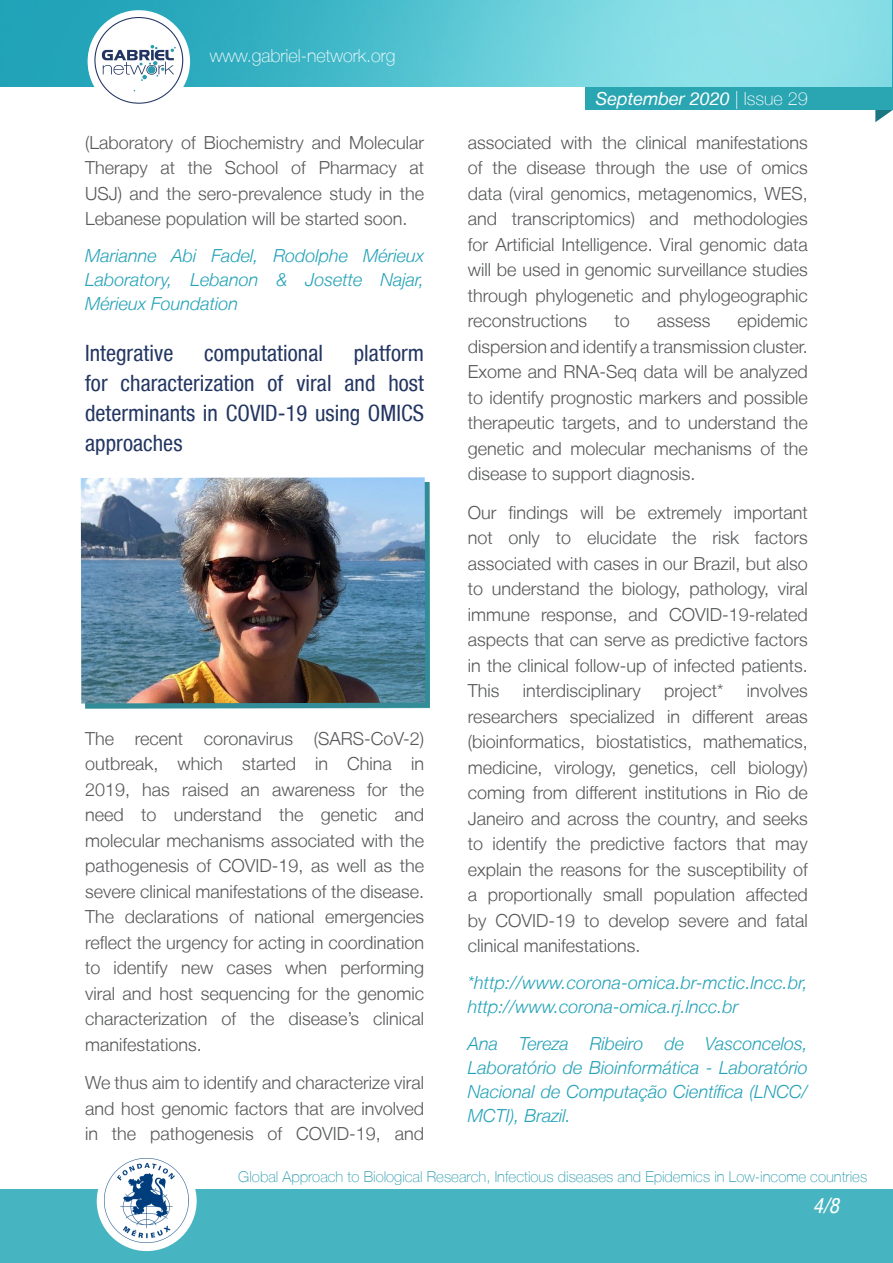
<style>
.page{position:relative;width:893px;height:1263px;background:#fff}
.page>*{position:absolute;margin:0;border:0;box-sizing:border-box;transform-origin:0 0}
.t1{font:condensed 22.5px/30px "Helvetica Neue LT";letter-spacing:.005em;color:#233662;text-align:justify}
.t2{font:italic condensed 21px "Helvetica Neue LT";color:#fff}
.t3{font:300 18px/25.5px "Helvetica Neue LT";color:#57585a;text-align:justify}
.t4{font:italic 300 18px/24px "Helvetica Neue LT";color:#24a2b8;text-align:justify}
.t5{font:100 18px "Helvetica Neue LT";color:#fff}
.t6{font:italic 18px "Helvetica Neue LT";color:#fff}
.t7{font:100 15px "Helvetica Neue LT";color:#2b9bad}
.s1{font-weight:100;font-style:normal}
</style>
<div class="page">
<div style="left:0;top:1190px;width:893px;height:73px;background:#47b5c1"></div>
<svg style="left:875px;top:110px;width:18px;height:12px"></svg>
<div style="left:586px;top:86px;width:307px;height:24px;background:#2aa5b2"></div>
<div style="left:97px;top:1151px;width:100px;height:100px;background:#fff;border-radius:50%"></div>
<img style="left:104px;top:1159px;width:84px;height:83px">
<div style="left:85px;top:482px;width:345px;height:226px;background:#318c97"></div>
<img style="left:81px;top:477px;width:344px;height:226px">
<img style="left:0;top:0;width:893px;height:86px">
<div style="left:88px;top:10px;width:102px;height:103px;background:#fff;border-radius:50%"></div>
<svg style="left:94px;top:17px;width:89px;height:87px"></svg>
<p class="t5" style="left:210px;top:45px;width:187px">www.gabriel-network.org</p>
<p class="t3" style="left:85px;top:129px;width:341px">(Laboratory of Biochemistry and Molecular Therapy at the School of Pharmacy at USJ) and the sero-prevalence study in the Lebanese population will be started soon.</p>
<p class="t4" style="left:85px;top:244px;width:341px">Marianne Abi Fadel, Rodolphe Mérieux Laboratory, Lebanon &amp; Josette Najar, Mérieux Foundation</p>
<p class="t1" style="left:85px;top:338px;width:90px">Integrative</p>
<p class="t1" style="left:204px;top:338px;width:120px">computational</p>
<p class="t1" style="left:85px;top:338px;width:341px;text-indent:269px">platform for characterization of viral and host determinants in COVID-19 using OMICS approaches</p>
<p class="t3" style="left:85px;top:725px;width:341px">The recent coronavirus (SARS-CoV-2) outbreak, which started in China in 2019, has raised an awareness for the need to understand the genetic and molecular mechanisms associated with the pathogenesis of COVID-19, as well as the severe clinical manifestations of the disease.<br>The declarations of national emergencies reflect the urgency for acting in coordination to identify new cases when performing viral and host sequencing for the genomic characterization of the disease’s clinical manifestations.</p>
<p class="t3" style="left:85px;top:1069px;width:341px">We thus aim to identify and characterize viral and host genomic factors that are involved in the pathogenesis of COVID-19, and</p>
<p class="t6" style="left:596px;top:87px;width:214px">September 2020 <span class="s1">| Issue 29</span></p>
<p class="t3" style="left:468px;top:129px;width:342px">associated with the clinical manifestations of the disease through the use of omics data (viral genomics, metagenomics, WES, and transcriptomics) and methodologies for Artificial Intelligence. Viral genomic data will be used in genomic surveillance studies through phylogenetic and phylogeographic reconstructions</p>
<p class="t3" style="left:468px;top:308px;width:342px;text-indent:270px">epidemic dispersion and identify a transmission cluster.<br>Exome and RNA-Seq data will be analyzed to identify prognostic markers and possible therapeutic targets, and to understand the genetic and molecular mechanisms of the disease to support diagnosis.</p>
<p class="t3" style="left:468px;top:499px;width:342px">Our findings will be extremely important not only to elucidate the risk factors associated with cases in our Brazil, but also to understand the biology, pathology, viral immune response, and COVID-19-related aspects that can serve as predictive factors in the clinical follow-up of infected patients.<br>This</p>
<p class="t3" style="left:614px;top:308px;width:17px">to</p>
<p class="t3" style="left:657px;top:308px;width:55px">assess</p>
<p class="t3" style="left:468px;top:678px;width:342px;text-indent:279px">involves researchers specialized in different areas (bioinformatics, biostatistics, mathematics, medicine, virology, genetics, cell biology) coming from different institutions in Rio de Janeiro and across the country, and seeks to identify the predictive factors that may explain the reasons for the susceptibility of a proportionally small population affected by COVID-19 to develop severe and fatal clinical manifestations.</p>
<p class="t4" style="left:468px;top:970px;width:341px">*http://www.corona-omica.br-mctic.lncc.br, http://www.corona-omica.rj.lncc.br</p>
<p class="t4" style="left:468px;top:1031px;width:342px">Ana Tereza Ribeiro de Vasconcelos, Laboratório de Bioinformática - Laboratório Nacional de Computação Científica (LNCC/ MCTI), Brazil.</p>
<p class="t3" style="left:523px;top:678px;width:120px">interdisciplinary</p>
<p class="t3" style="left:664px;top:678px;width:61px">project*</p>
<p class="t7" style="left:238px;top:1168px;width:630px">Global Approach to Biological Research, Infectious diseases and Epidemics in Low-income countries</p>
<p class="t2" style="left:813px;top:1193px;width:27px">4/8</p>
</div>
